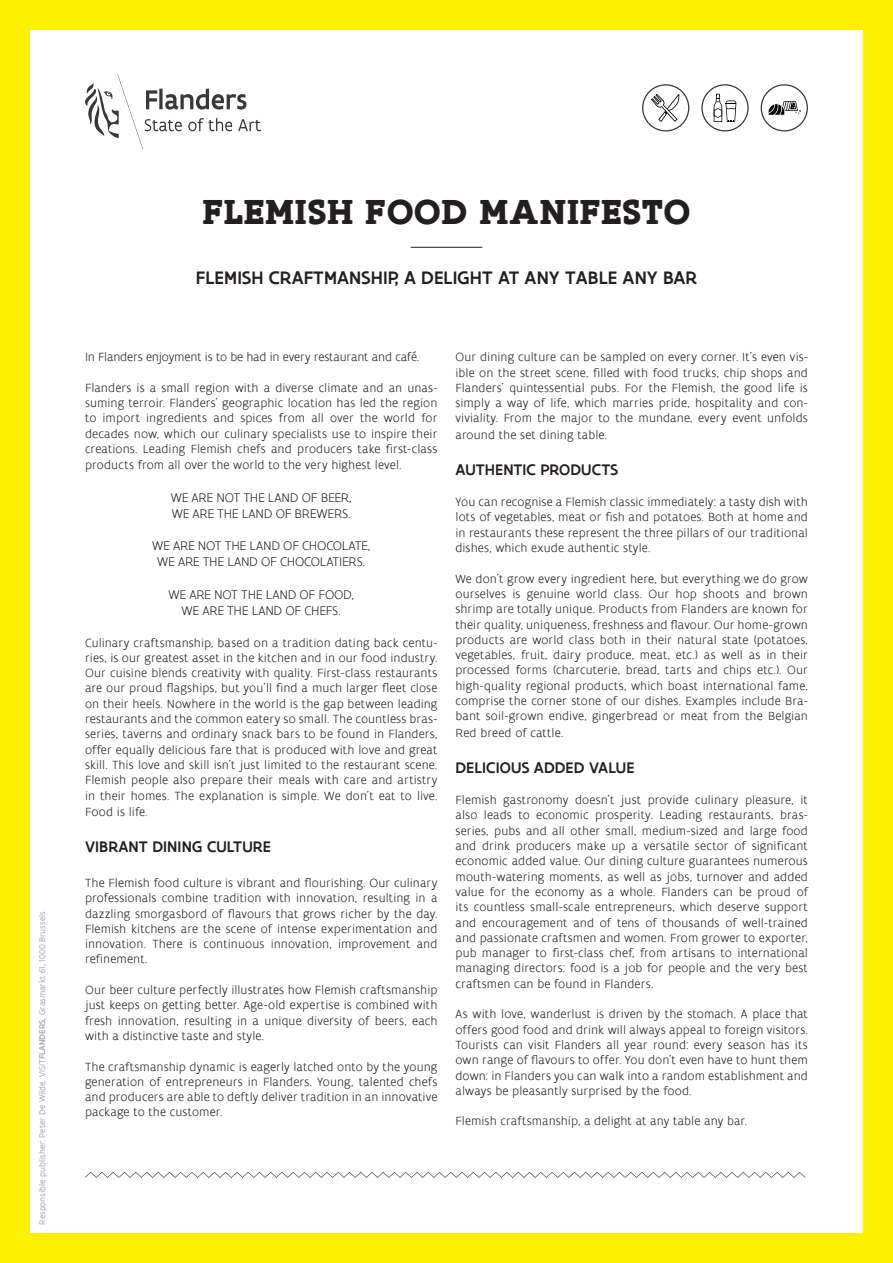
<style>
.page{position:relative;width:893px;height:1263px;background:#fff}
.page>*{position:absolute;margin:0;border:0;box-sizing:border-box;transform-origin:0 0}
.t1{font:700 37.5px "Flanders Art Serif";letter-spacing:.005em;color:#231f20}
.t2{font:500 19.5px "Flanders Art Sans";letter-spacing:.005em;color:#231f20}
.t3{font:500 16.5px "Flanders Art Sans";letter-spacing:.005em;color:#231f20}
.t4{font:300 13.5px/16.2px "Flanders Art Sans";letter-spacing:-.015em;color:#231f20;text-align:center}
.t5{font:300 12.75px/15.5px "Flanders Art Sans";letter-spacing:.005em;color:#231f20;text-align:justify}
.t6{font:300 12.75px "Flanders Art Sans";letter-spacing:-.015em;color:#231f20}
.t7{font:9px "Flanders Art Sans";color:#a8a9ad}
.s1{font-weight:500}
</style>
<div class="page">
<div style="left:0;top:0;width:30px;height:1263px;background:#fff101"></div>
<div style="left:863px;top:0;width:30px;height:1263px;background:#fff101"></div>
<div style="left:0;top:0;width:893px;height:30px;background:#fff101"></div>
<div style="left:0;top:1233px;width:893px;height:30px;background:#fff101"></div>
<svg style="left:85px;top:1172px;width:720px;height:6px"></svg>
<div style="left:642px;top:84px;width:47px;height:48px;border:1px solid #383839;border-radius:50%"></div>
<svg style="left:651px;top:94px;width:29px;height:28px"></svg>
<div style="left:701px;top:84px;width:48px;height:48px;border:1px solid #383839;border-radius:50%"></div>
<svg style="left:714px;top:94px;width:22px;height:28px"></svg>
<div style="left:761px;top:84px;width:47px;height:48px;border:1px solid #383839;border-radius:50%"></div>
<svg style="left:768px;top:101px;width:33px;height:15px"></svg>
<hr style="left:411px;top:247px;width:71px;height:1px;background:#231f20">
<svg style="left:85px;top:74px;width:176px;height:75px"></svg>
<p class="t7" style="left:37px;top:1225px;width:315px;rotate:-90deg">Responsible publisher: Peter De Wilde, VISIT<span class="s1">FLANDERS</span>, Grasmarkt 61, 1000 Brussels</p>
<h1 class="t1" style="left:202px;top:188px;width:490px">FLEMISH FOOD MANIFESTO</h1>
<h2 class="t2" style="left:196px;top:265px;width:503px">FLEMISH CRAFTMANSHIP, A DELIGHT AT ANY TABLE ANY BAR</h2>
<p class="t6" style="left:85px;top:349px;width:336px">In Flanders enjoyment is to be had in every restaurant and café.</p>
<p class="t5" style="left:85px;top:380px;width:354px">Flanders is a small region with a diverse climate and an unas&shy;suming terroir. Flanders’ geographic location has led the region to import ingredients and spices from all over the world for decades now, which our culinary specialists use to inspire their creations. Leading Flemish chefs and producers take first-class products from all over the world to the very highest level.</p>
<p class="t4" style="left:171px;top:489px;width:182px;text-align:left">WE ARE NOT THE LAND OF BEER,<br>WE ARE THE LAND OF BREWERS.</p>
<p class="t4" style="left:152px;top:538px;width:219px">WE ARE NOT THE LAND OF CHOCOLATE,<br>WE ARE THE LAND OF CHOCOLATIERS.</p>
<p class="t4" style="left:169px;top:587px;width:187px">WE ARE NOT THE LAND OF FOOD,<br>WE ARE THE LAND OF CHEFS.</p>
<p class="t5" style="left:85px;top:635px;width:354px">Culinary craftsmanship, based on a tradition dating back centu&shy;ries, is our greatest asset in the kitchen and in our food industry.<br>Our cuisine blends creativity with quality. First-class restaurants are our proud flagships, but you’ll find a much larger fleet close on their heels. Nowhere in the world is the gap between leading restaurants and the common eatery so small. The countless bras&shy;series, taverns and ordinary snack bars to be found in Flanders, offer equally delicious fare that is produced with love and great skill. This love and skill isn’t just limited to the restaurant scene.<br>Flemish people also prepare their meals with care and artistry in their homes. The explanation is simple. We don’t eat to live.<br>Food is life.</p>
<p class="t3" style="left:85px;top:836px;width:187px">VIBRANT DINING CULTURE</p>
<p class="t5" style="left:85px;top:875px;width:354px">The Flemish food culture is vibrant and flourishing. Our culinary professionals combine tradition with innovation, resulting in a dazzling smorgasbord of flavours that grows richer by the day.<br>Flemish kitchens are the scene of intense experimentation and innovation. There is continuous innovation, improvement and refinement.</p>
<p class="t5" style="left:85px;top:982px;width:354px">Our beer culture perfectly illustrates how Flemish craftsmanship just keeps on getting better. Age-old expertise is combined with fresh innovation, resulting in a unique diversity of beers, each with a distinctive taste and style.</p>
<p class="t5" style="left:85px;top:1059px;width:354px">The craftsmanship dynamic is eagerly latched onto by the young generation of entrepreneurs in Flanders. Young, talented chefs and producers are able to deftly deliver tradition in an innovative package to the customer.</p>
<p class="t5" style="left:455px;top:350px;width:354px">Our dining culture can be sampled on every corner. It’s even vis&shy;ible on the street scene, filled with food trucks, chip shops and Flanders’ quintessential pubs. For the Flemish, the good life is simply a way of life, which marries pride, hospitality and con&shy;viviality. From the major to the mundane, every event unfolds around the set dining table.</p>
<p class="t3" style="left:455px;top:459px;width:164px">AUTHENTIC PRODUCTS</p>
<p class="t5" style="left:455px;top:495px;width:354px">You can recognise a Flemish classic immediately: a tasty dish with lots of vegetables, meat or fish and potatoes. Both at home and in restaurants these represent the three pillars of our traditional dishes, which exude authentic style.</p>
<p class="t5" style="left:455px;top:571px;width:354px">We don’t grow every ingredient here, but everything we do grow ourselves is genuine world class. Our hop shoots and brown shrimp are totally unique. Products from Flanders are known for their quality, uniqueness, freshness and flavour. Our home-grown products are world class both in their natural state (potatoes, vegetables, fruit, dairy produce, meat, etc.) as well as in their processed forms (charcuterie, bread, tarts and chips etc.). Our high-quality regional products, which boast international fame, comprise the corner stone of our dishes. Examples include Bra&shy;bant soil-grown endive, gingerbread or meat from the Belgian Red breed of cattle.</p>
<p class="t3" style="left:455px;top:757px;width:181px">DELICIOUS ADDED VALUE</p>
<p class="t5" style="left:455px;top:793px;width:354px">Flemish gastronomy doesn’t just provide culinary pleasure, it also leads to economic prosperity. Leading restaurants, bras&shy;series, pubs and all other small, medium-sized and large food and drink producers make up a versatile sector of significant economic added value. Our dining culture guarantees numerous mouth-watering moments, as well as jobs, turnover and added value for the economy as a whole. Flanders can be proud of its countless small-scale entrepreneurs, which deserve support and encouragement and of tens of thousands of well-trained and passionate craftsmen and women. From grower to exporter, pub manager to first-class chef, from artisans to international managing directors: food is a job for people and the very best craftsmen can be found in Flanders.</p>
<p class="t5" style="left:455px;top:1007px;width:354px">As with love, wanderlust is driven by the stomach. A place that offers good food and drink will always appeal to foreign visitors.<br>Tourists can visit Flanders all year round: every season has its own range of flavours to offer. You don’t even have to hunt them down: in Flanders you can walk into a random establishment and always be pleasantly surprised by the food.</p>
<p class="t5" style="left:455px;top:1114px;width:293px">Flemish craftsmanship, a delight at any table any bar.</p>
</div>
